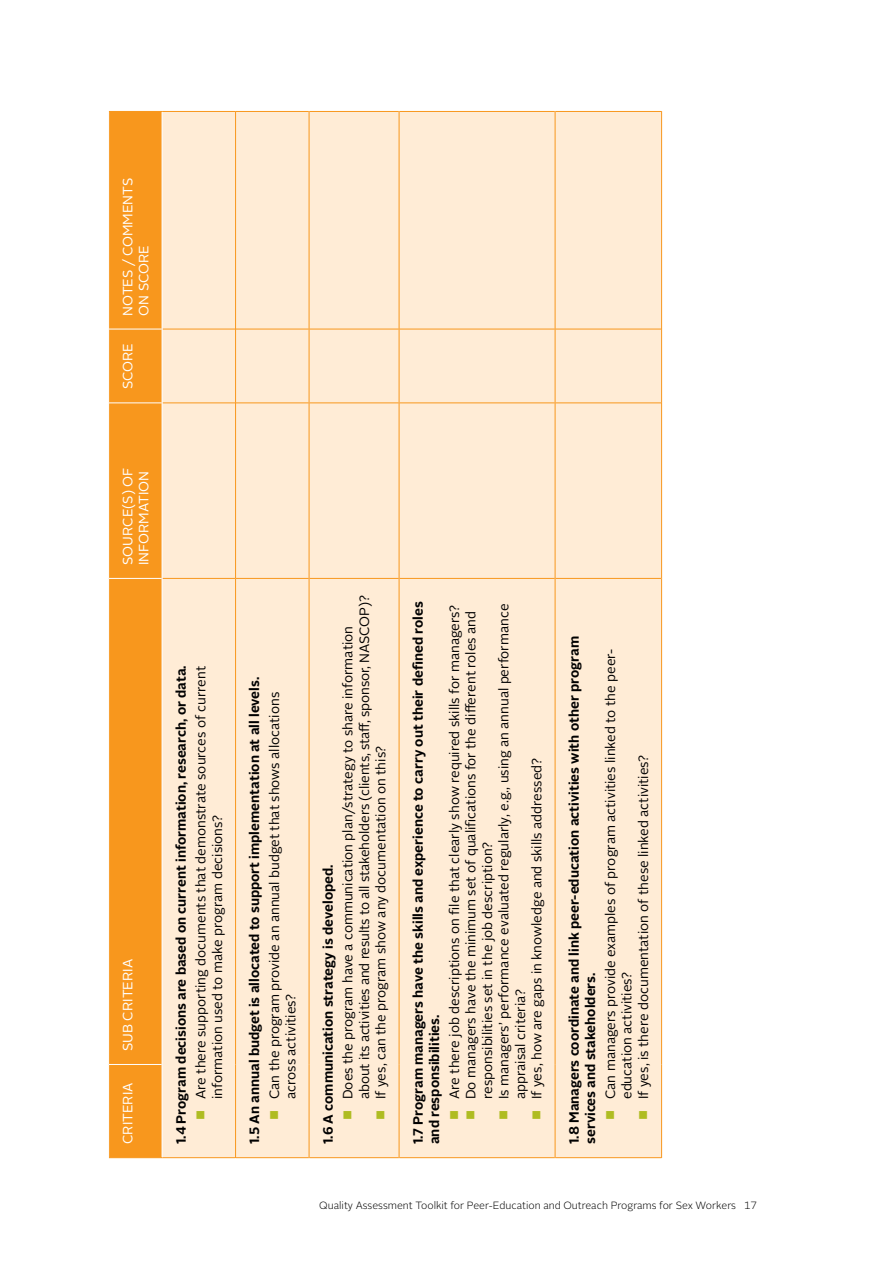
<style>
.page{position:relative;width:893px;height:1263px;background:#fff}
.page>*{position:absolute;margin:0;border:0;box-sizing:border-box;transform-origin:0 0}
.t1{font:13.5px/16.5px "Alright Sans";color:#000}
.t2{font:700 13.5px/16.5px "Alright Sans";color:#000}
.t3{font:13.5px/16.2px "Alright Sans";color:#fff}
.t4{font:300 10.5px "Alright Sans";color:#000}
.s1{color:#afbc22}
</style>
<div class="page">
<div style="left:109px;top:112px;width:53px;height:1045px;background:#f8971d"></div>
<div style="left:163px;top:112px;width:498px;height:1045px;background:#ffecd6"></div>
<hr style="left:162px;top:1157px;width:73px;height:1px;background:#f8971d">
<hr style="left:162px;top:578px;width:73px;height:1px;background:#f8971d">
<hr style="left:162px;top:402px;width:73px;height:1px;background:#f8971d">
<hr style="left:162px;top:329px;width:73px;height:1px;background:#f8971d">
<hr style="left:162px;top:111px;width:73px;height:1px;background:#f8971d">
<hr style="left:235px;top:1064px;width:1px;height:94px;background:#f8971d">
<hr style="left:236px;top:1157px;width:73px;height:1px;background:#f8971d">
<hr style="left:235px;top:578px;width:1px;height:486px;background:#f8971d">
<hr style="left:235px;top:403px;width:1px;height:175px;background:#f8971d">
<hr style="left:236px;top:578px;width:73px;height:1px;background:#f8971d">
<hr style="left:235px;top:329px;width:1px;height:74px;background:#f8971d">
<hr style="left:236px;top:402px;width:73px;height:1px;background:#f8971d">
<hr style="left:235px;top:111px;width:1px;height:218px;background:#f8971d">
<hr style="left:236px;top:329px;width:73px;height:1px;background:#f8971d">
<hr style="left:236px;top:111px;width:73px;height:1px;background:#f8971d">
<hr style="left:309px;top:1064px;width:1px;height:94px;background:#f8971d">
<hr style="left:309px;top:1157px;width:90px;height:1px;background:#f8971d">
<hr style="left:309px;top:578px;width:1px;height:486px;background:#f8971d">
<hr style="left:309px;top:403px;width:1px;height:175px;background:#f8971d">
<hr style="left:309px;top:578px;width:90px;height:1px;background:#f8971d">
<hr style="left:309px;top:329px;width:1px;height:74px;background:#f8971d">
<hr style="left:309px;top:402px;width:90px;height:1px;background:#f8971d">
<hr style="left:309px;top:111px;width:1px;height:218px;background:#f8971d">
<hr style="left:309px;top:329px;width:90px;height:1px;background:#f8971d">
<hr style="left:309px;top:111px;width:90px;height:1px;background:#f8971d">
<hr style="left:399px;top:1064px;width:1px;height:94px;background:#f8971d">
<hr style="left:399px;top:1157px;width:156px;height:1px;background:#f8971d">
<hr style="left:399px;top:578px;width:1px;height:486px;background:#f8971d">
<hr style="left:399px;top:403px;width:1px;height:175px;background:#f8971d">
<hr style="left:399px;top:578px;width:156px;height:1px;background:#f8971d">
<hr style="left:399px;top:329px;width:1px;height:74px;background:#f8971d">
<hr style="left:399px;top:402px;width:156px;height:1px;background:#f8971d">
<hr style="left:399px;top:111px;width:1px;height:218px;background:#f8971d">
<hr style="left:399px;top:329px;width:156px;height:1px;background:#f8971d">
<hr style="left:399px;top:111px;width:156px;height:1px;background:#f8971d">
<hr style="left:555px;top:1064px;width:1px;height:94px;background:#f8971d">
<hr style="left:555px;top:1157px;width:106px;height:1px;background:#f8971d">
<hr style="left:555px;top:578px;width:1px;height:486px;background:#f8971d">
<hr style="left:555px;top:403px;width:1px;height:175px;background:#f8971d">
<hr style="left:555px;top:578px;width:106px;height:1px;background:#f8971d">
<hr style="left:555px;top:329px;width:1px;height:74px;background:#f8971d">
<hr style="left:555px;top:402px;width:106px;height:1px;background:#f8971d">
<hr style="left:555px;top:111px;width:1px;height:218px;background:#f8971d">
<hr style="left:555px;top:329px;width:106px;height:1px;background:#f8971d">
<hr style="left:555px;top:111px;width:106px;height:1px;background:#f8971d">
<hr style="left:661px;top:1064px;width:1px;height:94px;background:#f8971d">
<hr style="left:661px;top:578px;width:1px;height:486px;background:#f8971d">
<hr style="left:661px;top:403px;width:1px;height:175px;background:#f8971d">
<hr style="left:661px;top:329px;width:1px;height:74px;background:#f8971d">
<hr style="left:661px;top:111px;width:1px;height:218px;background:#f8971d">
<hr style="left:109px;top:1064px;width:53px;height:1px;background:#fff">
<hr style="left:109px;top:578px;width:53px;height:1px;background:#fff">
<hr style="left:162px;top:578px;width:1px;height:486px;background:#fff">
<hr style="left:162px;top:329px;width:1px;height:74px;background:#fff">
<hr style="left:109px;top:111px;width:53px;height:1px;background:#f8971d">
<hr style="left:109px;top:1157px;width:53px;height:1px;background:#f8971d">
<hr style="left:109px;top:402px;width:53px;height:1px;background:#fff">
<hr style="left:109px;top:329px;width:53px;height:1px;background:#fff">
<svg style="left:206px;top:1096px;width:1px;height:14px"></svg>
<svg style="left:279px;top:1096px;width:1px;height:14px"></svg>
<svg style="left:353px;top:1096px;width:1px;height:14px"></svg>
<svg style="left:386px;top:1096px;width:1px;height:14px"></svg>
<svg style="left:459px;top:1096px;width:1px;height:14px"></svg>
<svg style="left:476px;top:1096px;width:1px;height:14px"></svg>
<svg style="left:508px;top:1096px;width:1px;height:14px"></svg>
<svg style="left:541px;top:1096px;width:1px;height:14px"></svg>
<svg style="left:615px;top:1096px;width:1px;height:14px"></svg>
<svg style="left:648px;top:1096px;width:1px;height:14px"></svg>
<p class="t3" style="left:120px;top:316px;width:139px;rotate:-90deg">NOTES / COMMENTS<br>ON SCORE</p>
<p class="t3" style="left:120px;top:389px;width:48px;rotate:-90deg">SCORE</p>
<p class="t3" style="left:120px;top:565px;width:99px;rotate:-90deg">SOURCE(S) OF<br>INFORMATION</p>
<p class="t3" style="left:120px;top:1051px;width:93px;rotate:-90deg">SUB CRITERIA</p>
<p class="t3" style="left:120px;top:1144px;width:63px;rotate:-90deg">CRITERIA</p>
<p class="t2" style="left:173px;top:1144px;width:480px;rotate:-90deg">1.4 Program decisions are based on current information, research, or data.</p>
<p class="t1" style="left:193px;top:1099px;width:435px;text-indent:-21px;rotate:-90deg"><span class="s1">■</span> Are there supporting documents that demonstrate sources of current information used to make program decisions?</p>
<p class="t2" style="left:246px;top:1144px;width:469px;rotate:-90deg">1.5 An annual budget is allocated to support implementation at all levels.</p>
<p class="t1" style="left:266px;top:1099px;width:409px;text-indent:-21px;rotate:-90deg"><span class="s1">■</span> Can the program provide an annual budget that shows allocations across activities?</p>
<p class="t1" style="left:340px;top:1099px;width:505px;text-indent:-21px;rotate:-90deg"><span class="s1">■</span> Does the program have a communication plan/strategy to share information about its activities and results to all stakeholders (clients, staff, sponsor, NASCOP)?</p>
<p class="t1" style="left:373px;top:1120px;width:376px;rotate:-90deg"><span class="s1">■</span> If yes, can the program show any documentation on this?</p>
<p class="t2" style="left:320px;top:1144px;width:281px;rotate:-90deg">1.6 A communication strategy is developed.</p>
<p class="t2" style="left:410px;top:1144px;width:544px;rotate:-90deg">1.7 Program managers have the skills and experience to carry out their defined roles and responsibilities.</p>
<p class="t1" style="left:446px;top:1120px;width:517px;rotate:-90deg"><span class="s1">■</span> Are there job descriptions on file that clearly show required skills for managers?</p>
<p class="t1" style="left:463px;top:1099px;width:490px;text-indent:-21px;rotate:-90deg"><span class="s1">■</span> Do managers have the minimum set of qualifications for the different roles and responsibilities set in the job description?</p>
<p class="t1" style="left:496px;top:1099px;width:497px;text-indent:-21px;rotate:-90deg"><span class="s1">■</span> Is managers’ performance evaluated regularly, e.g., using an annual performance appraisal criteria?</p>
<p class="t1" style="left:529px;top:1120px;width:364px;rotate:-90deg"><span class="s1">■</span> If yes, how are gaps in knowledge and skills addressed?</p>
<p class="t2" style="left:566px;top:1144px;width:509px;rotate:-90deg">1.8 Managers coordinate and link peer-education activities with other program services and stakeholders.</p>
<p class="t1" style="left:602px;top:1099px;width:452px;text-indent:-21px;rotate:-90deg"><span class="s1">■</span> Can managers provide examples of program activities linked to the peer&shy;education activities?</p>
<p class="t1" style="left:635px;top:1120px;width:367px;rotate:-90deg"><span class="s1">■</span> If yes, is there documentation of these linked activities?</p>
<p class="t4" style="left:319px;top:1198px;width:439px">Quality Assessment Toolkit for Peer-Education and Outreach Programs for Sex Workers 17</p>
</div>
